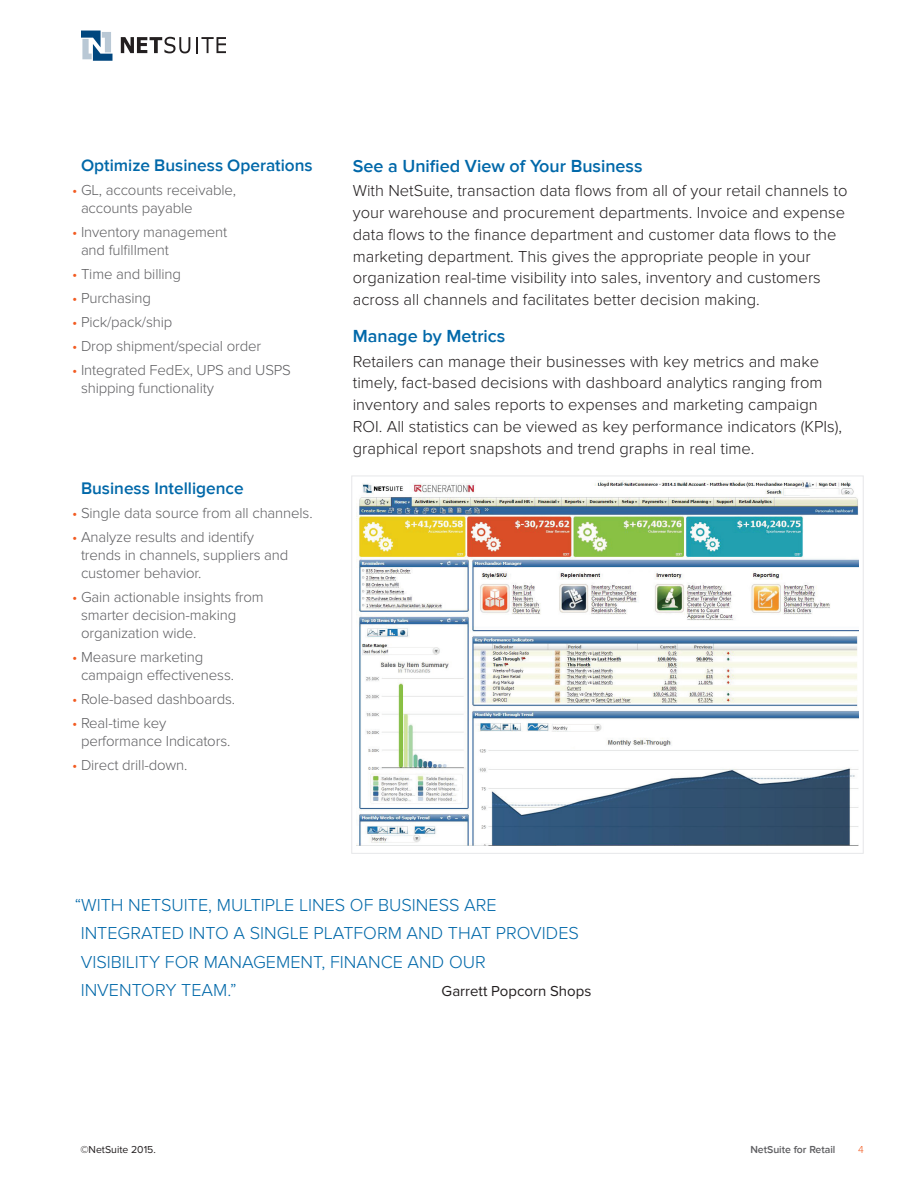
<style>
.page{position:relative;width:918px;height:1188px;background:#fff}
.page>*{position:absolute;margin:0;border:0;box-sizing:border-box;transform-origin:0 0}
.t1{font:300 18px/28.5px "Proxima Nova";color:#0068a9}
.t2{font:600 18px "Proxima Nova";color:#0068a9}
.t3{font:600 17.25px "Proxima Nova";color:#0068a9}
.t4{font:300 16.5px/21.8px "Proxima Nova";color:#231f20}
.t5{font:300 15px/18px "Proxima Nova";letter-spacing:-.01em;color:#5f5f62}
.t6{font:15px "Proxima Nova";color:#231f20}
.t7{font:600 10.5px "Proxima Nova";color:#5f5f62}
.t8{font:10.5px "Proxima Nova";color:#231f20}
.t9{font:300 10.5px "Proxima Nova";color:#f25b21}
.s1{color:#f25b21}
</style>
<div class="page">
<svg style="left:81px;top:31px;width:31px;height:30px"></svg>
<svg style="left:121px;top:37px;width:69px;height:16px"></svg>
<svg style="left:196px;top:37px;width:30px;height:16px"></svg>
<img style="left:357px;top:480px;width:502px;height:365px">
<p class="t3" style="left:81px;top:155px;width:233px">Optimize Business Operations</p>
<p class="t5" style="left:81px;top:181px;width:157px;text-indent:-9px"><span class="s1">•</span> GL, accounts receivable, accounts payable</p>
<p class="t5" style="left:81px;top:223px;width:148px;text-indent:-9px"><span class="s1">•</span> Inventory management and fulfillment</p>
<p class="t5" style="left:72px;top:265px;width:111px"><span class="s1">•</span> Time and billing</p>
<p class="t5" style="left:72px;top:289px;width:81px"><span class="s1">•</span> Purchasing</p>
<p class="t5" style="left:72px;top:313px;width:102px"><span class="s1">•</span> Pick/pack/ship</p>
<p class="t5" style="left:72px;top:337px;width:191px"><span class="s1">•</span> Drop shipment/special order</p>
<p class="t5" style="left:81px;top:361px;width:212px;text-indent:-9px"><span class="s1">•</span> Integrated FedEx, UPS and USPS shipping functionality</p>
<p class="t3" style="left:81px;top:479px;width:164px">Business Intelligence</p>
<p class="t5" style="left:72px;top:504px;width:242px"><span class="s1">•</span> Single data source from all channels.</p>
<p class="t5" style="left:81px;top:528px;width:209px;text-indent:-9px"><span class="s1">•</span> Analyze results and identify trends in channels, suppliers and customer behavior.</p>
<p class="t5" style="left:81px;top:588px;width:184px;text-indent:-9px"><span class="s1">•</span> Gain actionable insights from smarter decision-making organization wide.</p>
<p class="t5" style="left:81px;top:648px;width:155px;text-indent:-9px"><span class="s1">•</span> Measure marketing campaign effectiveness.</p>
<p class="t5" style="left:72px;top:690px;width:165px"><span class="s1">•</span> Role-based dashboards.</p>
<p class="t5" style="left:81px;top:714px;width:151px;text-indent:-9px"><span class="s1">•</span> Real-time key performance Indicators.</p>
<p class="t5" style="left:72px;top:756px;width:117px"><span class="s1">•</span> Direct drill-down.</p>
<p class="t2" style="left:353px;top:155px;width:291px">See a Unified View of Your Business</p>
<p class="t4" style="left:353px;top:180px;width:496px">With NetSuite, transaction data flows from all of your retail channels to your warehouse and procurement departments. Invoice and expense data flows to the finance department and customer data flows to the marketing department. This gives the appropriate people in your organization real-time visibility into sales, inventory and customers across all channels and facilitates better decision making.</p>
<p class="t2" style="left:353px;top:326px;width:154px">Manage by Metrics</p>
<p class="t4" style="left:353px;top:351px;width:491px">Retailers can manage their businesses with key metrics and make timely, fact-based decisions with dashboard analytics ranging from inventory and sales reports to expenses and marketing campaign ROI. All statistics can be viewed as key performance indicators (KPIs), graphical report snapshots and trend graphs in real time.</p>
<p class="t1" style="left:81px;top:891px;width:500px;text-indent:-6px">“WITH NETSUITE, MULTIPLE LINES OF BUSINESS ARE INTEGRATED INTO A SINGLE PLATFORM AND THAT PROVIDES VISIBILITY FOR MANAGEMENT, FINANCE AND OUR INVENTORY TEAM.”</p>
<p class="t6" style="left:442px;top:983px;width:151px">Garrett Popcorn Shops</p>
<p class="t8" style="left:80px;top:1143px;width:77px">©NetSuite 2015.</p>
<p class="t7" style="left:750px;top:1143px;width:87px">NetSuite for Retail</p>
<p class="t9" style="left:858px;top:1143px;width:7px">4</p>
</div>
